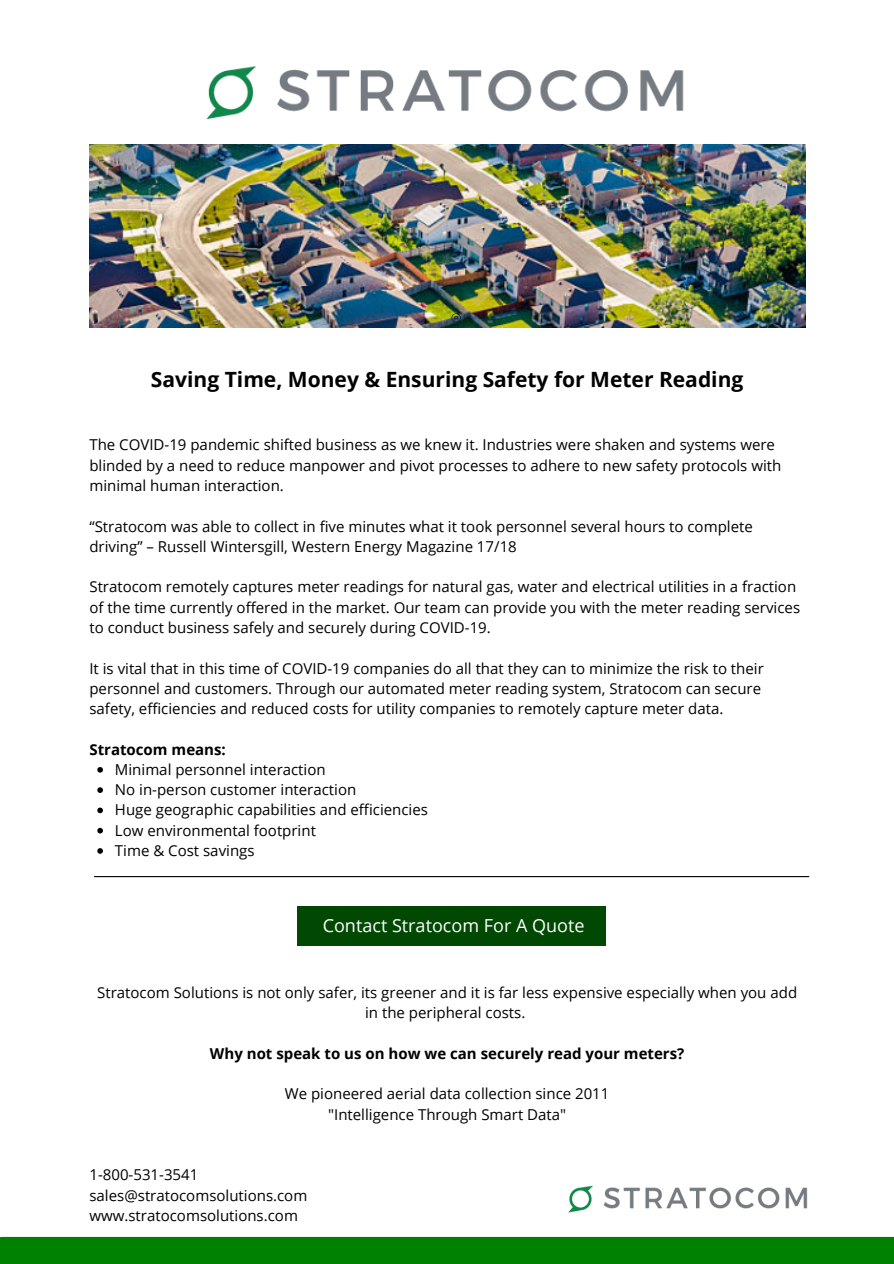
<style>
.page{position:relative;width:894px;height:1264px;background:#fff}
.page>*{position:absolute;margin:0;border:0;box-sizing:border-box;transform-origin:0 0}
.t1{font:700 21px "Open Sans";color:#000}
.t2{font:18px "Open Sans";color:#fff}
.t3{font:15px/20.2px "Open Sans";color:#000}
.t4{font:700 15px "Open Sans";color:#000}
</style>
<div class="page">
<div style="left:2px;top:1236px;width:891px;height:27px;background:#008101"></div>
<img style="left:89px;top:144px;width:715px;height:184px">
<svg style="left:451px;top:313px;width:9px;height:9px"></svg>
<svg style="left:97px;top:767px;width:6px;height:5px"></svg>
<svg style="left:97px;top:787px;width:6px;height:6px"></svg>
<svg style="left:97px;top:807px;width:6px;height:6px"></svg>
<svg style="left:97px;top:827px;width:6px;height:6px"></svg>
<svg style="left:97px;top:848px;width:6px;height:5px"></svg>
<hr style="left:94px;top:876px;width:714px;height:1px;background:#000">
<div style="left:297px;top:905px;width:308px;height:40px;background:#014902"></div>
<img style="left:206px;top:66px;width:478px;height:54px">
<img style="left:568px;top:1185px;width:240px;height:28px">
<p class="t1" style="left:151px;top:365px;width:593px">Saving Time, Money &amp; Ensuring Safety for Meter Reading</p>
<p class="t3" style="left:89px;top:434px;width:693px">The COVID-19 pandemic shifted business as we knew it. Industries were shaken and systems were blinded by a need to reduce manpower and pivot processes to adhere to new safety protocols with minimal human interaction.</p>
<p class="t3" style="left:89px;top:515px;width:664px">“Stratocom was able to collect in five minutes what it took personnel several hours to complete driving” – Russell Wintersgill, Western Energy Magazine 17/18</p>
<p class="t3" style="left:89px;top:576px;width:712px">Stratocom remotely captures meter readings for natural gas, water and electrical utilities in a fraction of the time currently offered in the market. Our team can provide you with the meter reading services to conduct business safely and securely during COVID-19.</p>
<p class="t3" style="left:89px;top:657px;width:675px">It is vital that in this time of COVID-19 companies do all that they can to minimize the risk to their personnel and customers. Through our automated meter reading system, Stratocom can secure safety, efficiencies and reduced costs for utility companies to remotely capture meter data.</p>
<p class="t4" style="left:89px;top:738px;width:138px">Stratocom means:</p>
<p class="t3" style="left:115px;top:759px;width:212px">Minimal personnel interaction</p>
<p class="t3" style="left:115px;top:779px;width:243px">No in-person customer interaction</p>
<p class="t3" style="left:115px;top:799px;width:314px">Huge geographic capabilities and efficiencies</p>
<p class="t3" style="left:115px;top:819px;width:202px">Low environmental footprint</p>
<p class="t3" style="left:115px;top:840px;width:141px">Time &amp; Cost savings</p>
<p class="t2" style="left:322px;top:912px;width:263px">Contact Stratocom For A Quote</p>
<p class="t3" style="left:97px;top:982px;width:701px;text-align:center">Stratocom Solutions is not only safer, its greener and it is far less expensive especially when you add in the peripheral costs.</p>
<p class="t4" style="left:210px;top:1042px;width:476px">Why not speak to us on how we can securely read your meters?</p>
<p class="t3" style="left:285px;top:1083px;width:326px">We pioneered aerial data collection since 2011</p>
<p class="t3" style="left:328px;top:1103px;width:239px">"Intelligence Through Smart Data"</p>
<p class="t3" style="left:89px;top:1164px;width:110px">1-800-531-3541</p>
<p class="t3" style="left:89px;top:1184px;width:219px">sales@stratocomsolutions.com</p>
<p class="t3" style="left:89px;top:1204px;width:210px">www.stratocomsolutions.com</p>
</div>
